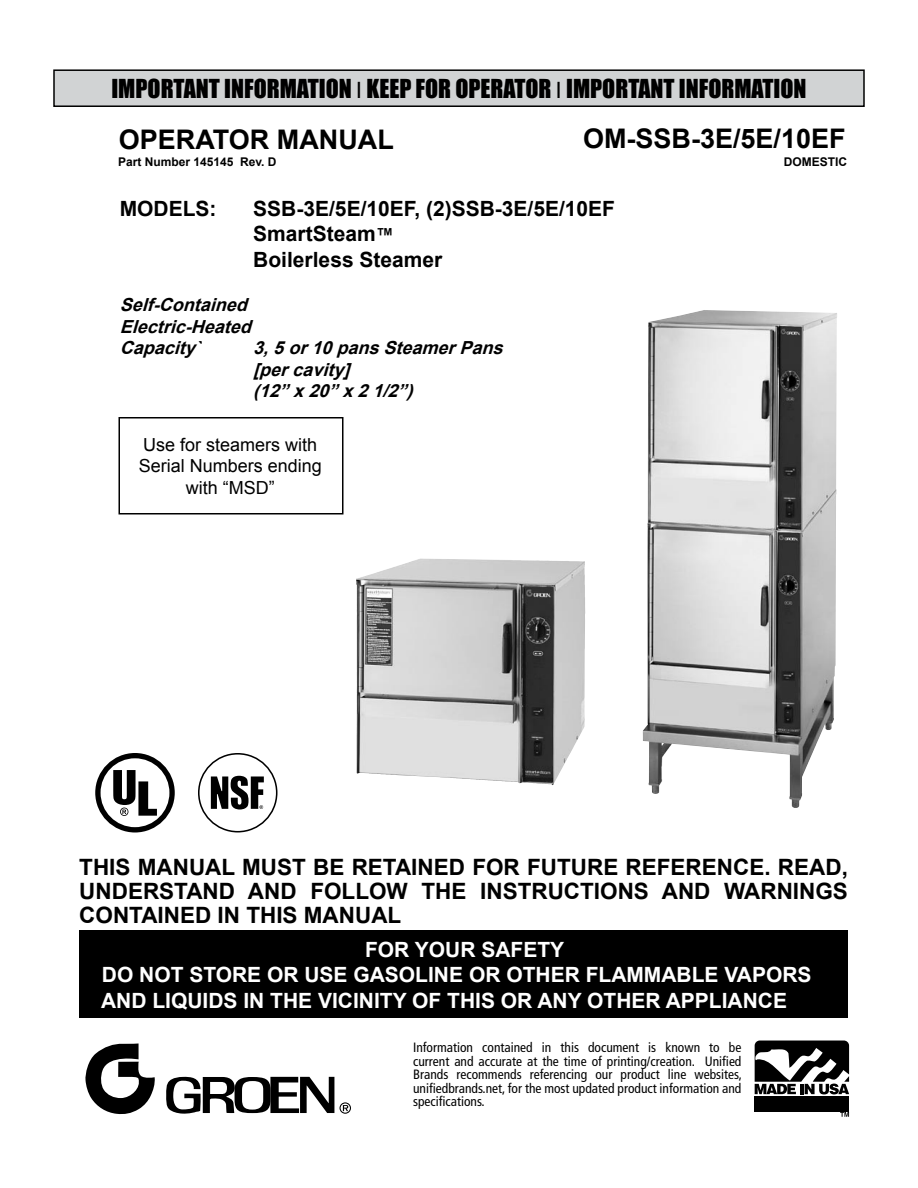
<style>
.page{position:relative;width:918px;height:1188px;background:#fff}
.page>*{position:absolute;margin:0;border:0;box-sizing:border-box;transform-origin:0 0}
.t1{font:700 27px "Arial";color:#000}
.t2{font:24px "Impact";color:#000}
.t3{font:700 22.5px/24px "Arial";color:#000;text-align:justify}
.t4{font:700 21px/25.5px "Arial";color:#fff}
.t5{font:700 21px/25.2px "Arial";color:#000}
.t6{font:italic 700 18px/21.6px "Arial";color:#000}
.t7{font:18px/21.6px "Arial";color:#000;text-align:center}
.t8{font:condensed 13.5px/13.5px "Frutiger";color:#000;text-align:justify}
.t9{font:700 12px "Arial";color:#000}
.s1{font-family:"Myriad Pro"}
.s2{font-size:18px}
</style>
<div class="page">
<div style="left:118px;top:417px;width:226px;height:97px;border:2px solid #000"></div>
<div style="left:54px;top:70px;width:810px;height:36px;background:#d1d3d4"></div>
<div style="left:53px;top:69px;width:812px;height:38px;border:2px solid #000"></div>
<div style="left:79px;top:930px;width:769px;height:88px;background:#000"></div>
<svg style="left:95px;top:753px;width:80px;height:79px"></svg>
<div style="left:198px;top:753px;width:79px;height:79px;border:2px solid #000;border-radius:50%"></div>
<svg style="left:211px;top:776px;width:53px;height:34px"></svg>
<svg style="left:86px;top:1043px;width:69px;height:72px"></svg>
<svg style="left:166px;top:1077px;width:168px;height:37px"></svg>
<svg style="left:340px;top:1102px;width:11px;height:12px"></svg>
<div style="left:755px;top:1096px;width:94px;height:15px;background:#000"></div>
<svg style="left:755px;top:1041px;width:94px;height:53px"></svg>
<svg style="left:840px;top:1112px;width:9px;height:5px"></svg>
<img style="left:356px;top:577px;width:196px;height:207px">
<img style="left:643px;top:310px;width:194px;height:498px">
<h2 class="t2" style="left:111px;top:73px;width:697px">IMPORTANT INFORMATION <span class="s1">i</span> KEEP FOR OPERATOR <span class="s1">i</span> IMPORTANT INFORMATION</h2>
<h1 class="t1" style="left:119px;top:121px;width:276px">OPERATOR MANUAL</h1>
<h1 class="t1" style="left:583px;top:121px;width:264px">OM-SSB-3E/5E/10EF</h1>
<p class="t9" style="left:118px;top:154px;width:160px">PART NUMBER 145145 REV. D</p>
<p class="t9" style="left:784px;top:154px;width:65px">DOMESTIC</p>
<h3 class="t5" style="left:120px;top:197px;width:98px">MODELS:</h3>
<h3 class="t5" style="left:253px;top:197px;width:363px">SSB-3E/5E/10EF, (2)SSB-3E/5E/10EF<br>SMARTSTEAM<span class="s2">™<br></span>BOILERLESS STEAMER</h3>
<h3 class="t6" style="left:120px;top:294px;width:140px">Self-Contained<br>Electric-Heated<br>Capacity`</h3>
<h3 class="t6" style="left:253px;top:338px;width:258px">3,5or10pansSteamerPans [percavity] (12”x20”x21/2”)</h3>
<h3 class="t7" style="left:139px;top:434px;width:185px">Use for steamers with<br>Serial Numbers ending with “MSD”</h3>
<h3 class="t3" style="left:79px;top:856px;width:770px">THIS MANUAL MUST BE RETAINED FOR FUTURE REFERENCE. READ, UNDERSTAND AND FOLLOW THE INSTRUCTIONS AND WARNINGS CONTAINED IN THIS MANUAL</h3>
<h3 class="t4" style="left:101px;top:938px;width:712px;text-indent:264px">FOR YOUR SAFETY<br>DO NOT STORE OR USE GASOLINE OR OTHER FLAMMABLE VAPORS<br>AND LIQUIDS IN THE VICINITY OF THIS OR ANY OTHER APPLIANCE</h3>
<p class="t8" style="left:413px;top:1041px;width:330px">Information contained in this document is known to be current and accurate at the time of printing/creation. Unified Brands recommends referencing our product line websites, unifiedbrands.net, for the most updated product information and specifications.</p>
</div>
